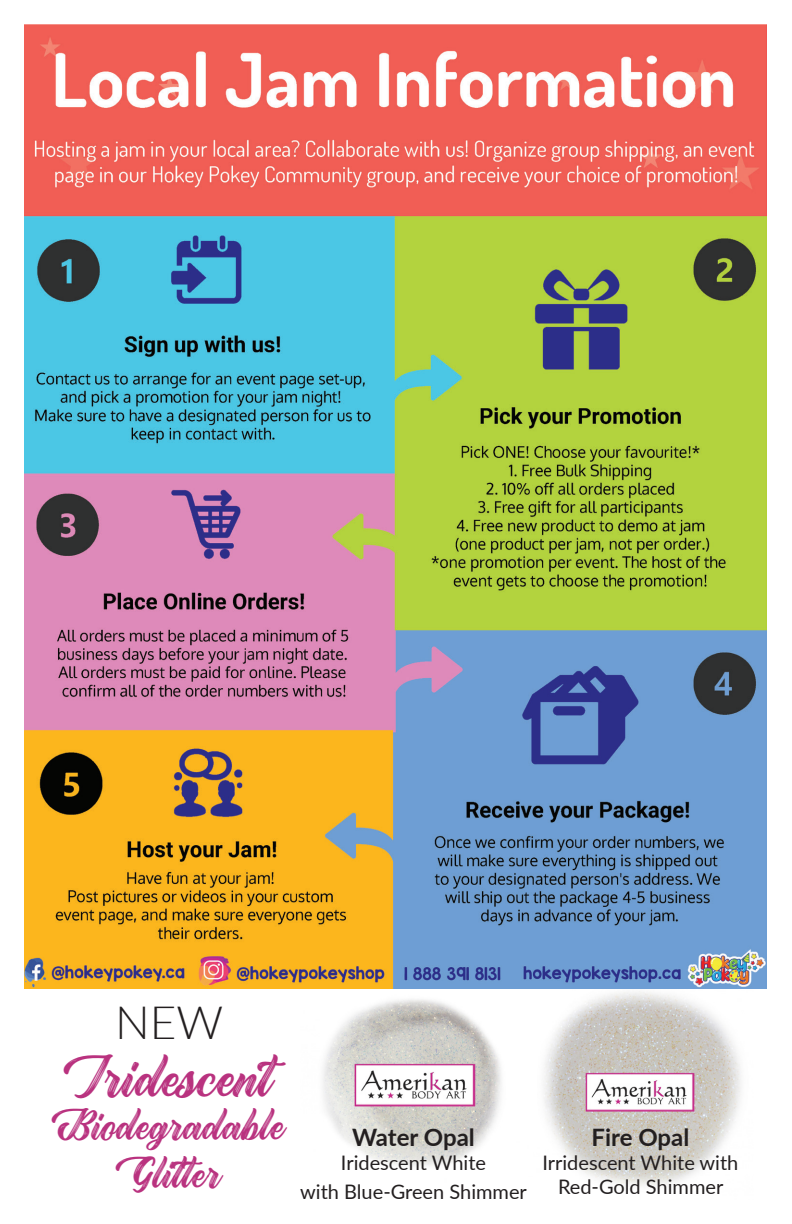
<style>
.page{position:relative;width:792px;height:1224px;background:#fff}
.page>*{position:absolute;margin:0;border:0;box-sizing:border-box;transform-origin:0 0}
.t1{font:48px "Rustling Trees";color:#b9327f}
.t2{font:300 46px "Lato";color:#231f20}
.t3{font:36px "Rustling Trees";color:#b9327f}
.t4{font:700 24px "Lato";color:#231f20}
.t5{font:20px "Lato";color:#231f20}
</style>
<div class="page">
<img style="left:24px;top:24px;width:743px;height:965px">
<img style="left:323px;top:991px;width:418px;height:195px">
<p class="t2" style="left:115px;top:990px;width:110px">NEW</p>
<p class="t1" style="left:64px;top:1039px;width:212px">Iridescent</p>
<p class="t3" style="left:52px;top:1097px;width:236px">Biodegradable</p>
<p class="t3" style="left:116px;top:1145px;width:108px">Glitter</p>
<p class="t4" style="left:352px;top:1120px;width:124px">Water Opal</p>
<p class="t5" style="left:341px;top:1148px;width:147px">Iridescent White</p>
<p class="t5" style="left:300px;top:1177px;width:228px">with Blue-Green Shimmer</p>
<p class="t4" style="left:592px;top:1120px;width:99px">Fire Opal</p>
<p class="t5" style="left:542px;top:1148px;width:197px">Irridescent White with</p>
<p class="t5" style="left:558px;top:1172px;width:167px">Red-Gold Shimmer</p>
</div>
